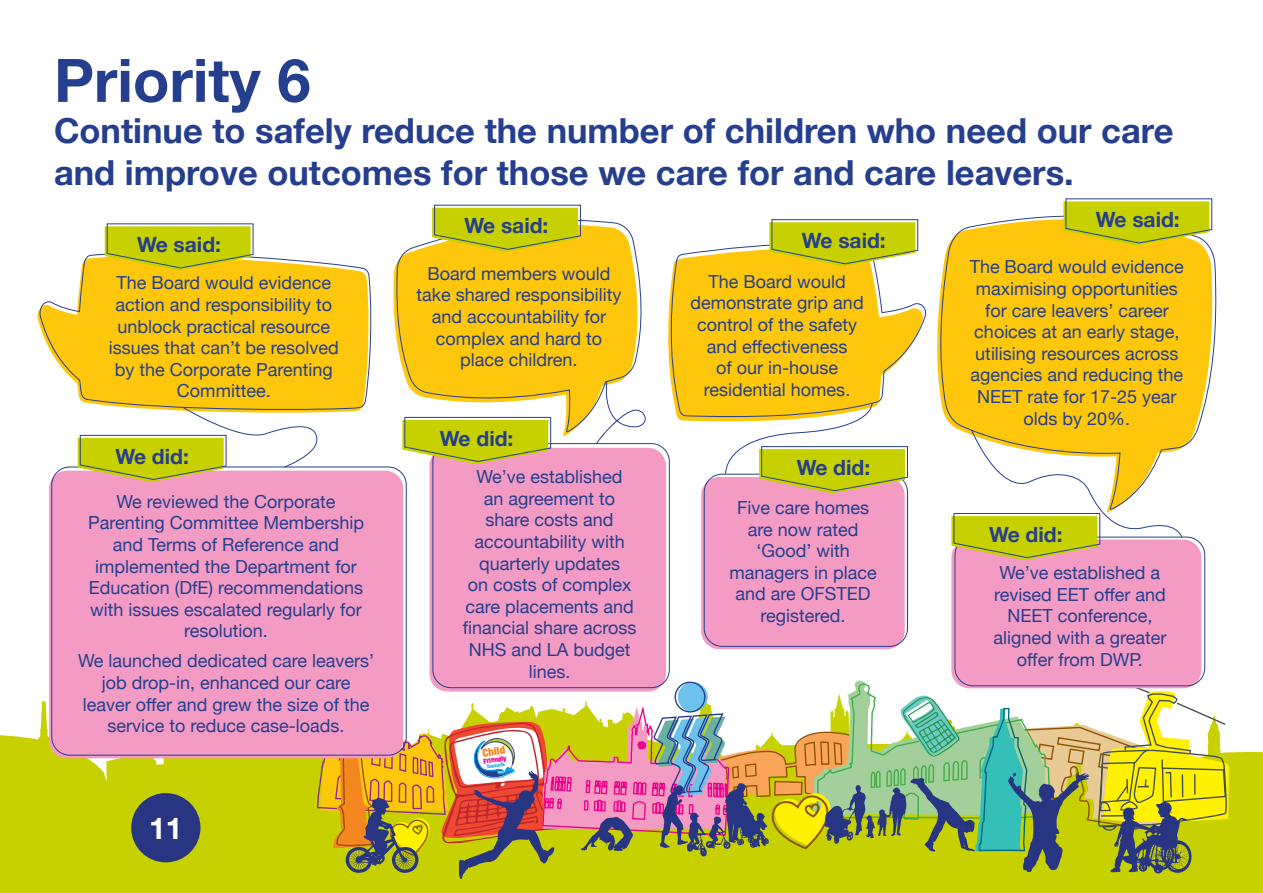
<style>
.page{position:relative;width:1263px;height:893px;background:#fff}
.page>*{position:absolute;margin:0;border:0;box-sizing:border-box;transform-origin:0 0}
.t1{font:700 60px "Helvetica Neue";color:#253f8e}
.t2{font:700 34.5px/41.4px "Helvetica Neue";color:#253f8e}
.t3{font:700 30px "Helvetica Neue";color:#fff}
.t4{font:700 21px "Helvetica Neue";color:#253f8e}
.Paragraph_Style_1{font:18px/21.6px "Helvetica Neue";color:#253f8e;text-align:center}
.t5{font:900 condensed 10.95px "Helvetica Neue";color:#f58721}
.t6{font:900 condensed 6.9px "Helvetica Neue";color:#ed028c}
.t7{font:900 condensed 4.65px "Helvetica Neue";color:#00aeef}
</style>
<div class="page">
<div style="left:0;top:701px;width:1263px;height:192px;background:#c8d100"></div>
<div style="left:131px;top:793px;width:69px;height:69px;background:#283583;border-radius:50%"></div>
<svg style="left:316px;top:639px;width:914px;height:244px"></svg>
<div style="left:49px;top:471px;width:354px;height:287px;background:#f49bc3;border-radius:18px"></div>
<div style="left:429px;top:448px;width:237px;height:243px;background:#f49bc3;border-radius:18px"></div>
<div style="left:432px;top:443px;width:238px;height:245px;border:1px solid #253f8e;border-radius:18px"></div>
<svg style="left:402px;top:436px;width:149px;height:28px"></svg>
<svg style="left:393px;top:268px;width:176px;height:168px"></svg>
<svg style="left:395px;top:220px;width:247px;height:213px;background:#f8ce34"></svg>
<svg style="left:432px;top:204px;width:149px;height:48px;background:#cbcb1a"></svg>
<div style="left:701px;top:477px;width:204px;height:172px;background:#f49bc3;border-radius:18px"></div>
<div style="left:704px;top:474px;width:204px;height:173px;border:1px solid #253f8e;border-radius:18px"></div>
<svg style="left:40px;top:247px;width:332px;height:165px;background:#fbce32"></svg>
<svg style="left:105px;top:223px;width:149px;height:48px;background:#cbca19"></svg>
<svg style="left:668px;top:243px;width:259px;height:175px"></svg>
<svg style="left:769px;top:219px;width:149px;height:47px;background:#cace26"></svg>
<svg style="left:937px;top:204px;width:280px;height:244px;background:#fdcc27"></svg>
<svg style="left:1063px;top:198px;width:149px;height:48px;background:#cbcc1f"></svg>
<div style="left:951px;top:539px;width:250px;height:149px;background:#f49bc3;border-radius:18px"></div>
<div style="left:954px;top:537px;width:251px;height:149px;border:1px solid #253f8e;border-radius:18px"></div>
<svg style="left:78px;top:406px;width:240px;height:76px"></svg>
<svg style="left:596px;top:381px;width:54px;height:64px"></svg>
<svg style="left:723px;top:402px;width:185px;height:91px"></svg>
<svg style="left:951px;top:430px;width:232px;height:130px"></svg>
<p class="t1" style="left:54px;top:33px;width:258px">Priority 6</p>
<p class="t2" style="left:54px;top:111px;width:1121px">Continue to safely reduce the number of children who need our care and improve outcomes for those we care for and care leavers.</p>
<p class="t4" style="left:137px;top:228px;width:85px">We said:</p>
<p class="Paragraph_Style_1" style="left:109px;top:273px;width:231px">The Board would evidence action and responsibility to unblock practical resource issues that can’t be resolved by the Corporate Parenting<br>Committee.</p>
<p class="t4" style="left:115px;top:440px;width:75px">We did:</p>
<p class="Paragraph_Style_1" style="left:88px;top:492px;width:278px">We reviewed the Corporate<br>Parenting Committee Membership and Terms of Reference and implemented the Department for<br>Education (DfE) recommendations with issues escalated regularly for resolution.</p>
<p class="Paragraph_Style_1" style="left:78px;top:651px;width:298px">We launched dedicated care leavers’ job drop-in, enhanced our care leaver offer and grew the size of the service to reduce case-loads.</p>
<p class="t3" style="left:149px;top:805px;width:35px">11</p>
<p class="t4" style="left:464px;top:209px;width:85px">We said:</p>
<p class="Paragraph_Style_1" style="left:417px;top:264px;width:206px">Board members would take shared responsibility and accountability for complex and hard to place children.</p>
<p class="t4" style="left:440px;top:422px;width:75px">We did:</p>
<p class="Paragraph_Style_1" style="left:463px;top:467px;width:175px">We’ve established<br>an agreement to share costs and accountability with quarterly updates<br>on costs of complex care placements and financial share across<br>NHS and LA budget lines.</p>
<p class="t5" style="left:481px;top:744px;width:24px;rotate:-8deg">Child</p>
<p class="t6" style="left:483px;top:755px;width:25px;rotate:-8deg">Friendly</p>
<p class="t7" style="left:486px;top:763px;width:20px;rotate:-8deg">Tameside</p>
<p class="t4" style="left:802px;top:224px;width:85px">We said:</p>
<p class="Paragraph_Style_1" style="left:691px;top:272px;width:175px">The Board would demonstrate grip and control of the safety and effectiveness<br>of our in-house residential homes.</p>
<p class="t4" style="left:797px;top:451px;width:75px">We did:</p>
<p class="Paragraph_Style_1" style="left:729px;top:498px;width:149px">Five care homes are now rated ‘Good’ with managers in place and are OFSTED registered.</p>
<p class="t4" style="left:1096px;top:203px;width:85px">We said:</p>
<p class="Paragraph_Style_1" style="left:970px;top:257px;width:216px">The Board would evidence maximising opportunities for care leavers’ career choices at an early stage, utilising resources across agencies and reducing the<br>NEET rate for 17-25 year olds by 20%.</p>
<p class="t4" style="left:989px;top:518px;width:75px">We did:</p>
<p class="Paragraph_Style_1" style="left:993px;top:563px;width:174px">We’ve established a revised EET offer and<br>NEET conference, aligned with a greater offer from DWP.</p>
</div>
